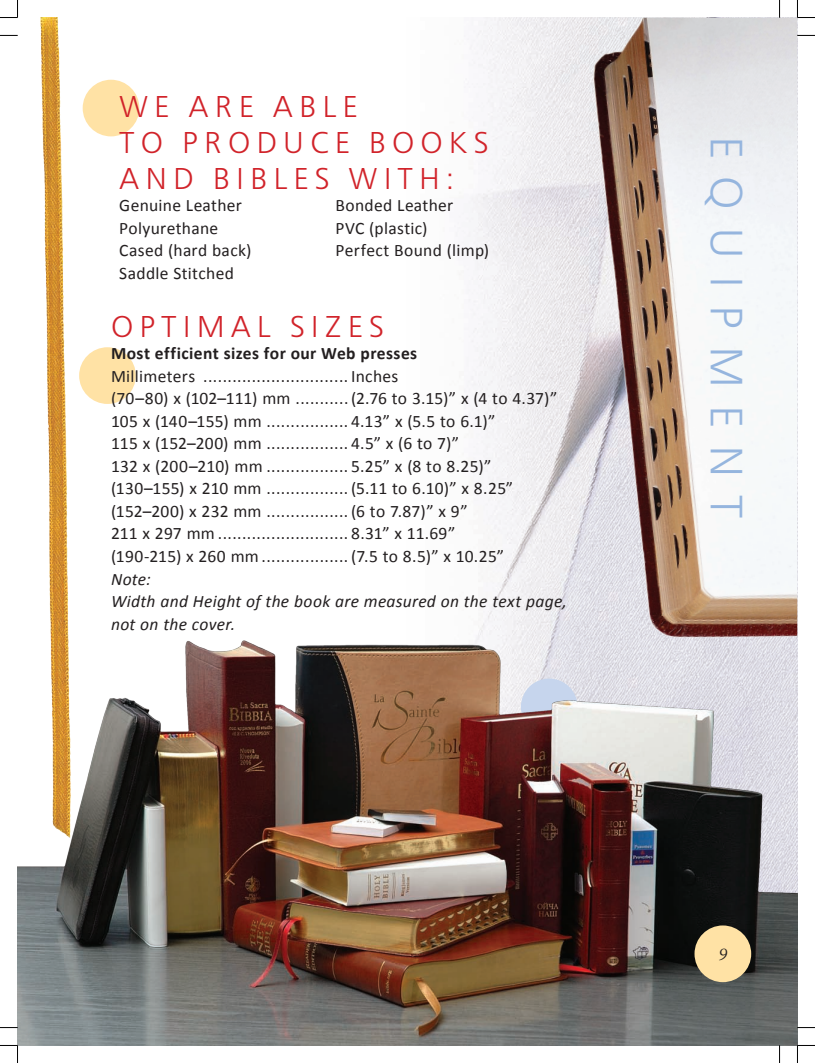
<style>
.page{position:relative;width:815px;height:1063px;background:#fff}
.page>*{position:absolute;margin:0;border:0;box-sizing:border-box;transform-origin:0 0}
.t1{font:45px "Free Set C";letter-spacing:.38em;color:#95b5de}
.t2{font:30px/36px "Free Set C";letter-spacing:.2em;color:#d1232a}
.t3{font:17.5px/22.5px "Calibri";letter-spacing:.015em;color:#231f20}
.t4{font:italic 17.5px/22.5px "Calibri";letter-spacing:.015em;color:#231f20}
.t5{font:700 17.5px "Calibri";letter-spacing:.025em;color:#231f20}
.t6{font:italic 300 17.5px "Warnock Pro";color:#231f20}
</style>
<div class="page">
<img style="left:456px;top:18px;width:96px;height:544px">
<div style="left:79px;top:347px;width:57px;height:57px;background:#ffe2a5;border-radius:50%"></div>
<img style="left:552px;top:18px;width:245px;height:544px">
<img style="left:18px;top:562px;width:779px;height:483px">
<div style="left:83px;top:80px;width:56px;height:56px;background:#ffe2a5;border-radius:50%"></div>
<img style="left:32px;top:18px;width:79px;height:863px">
<div style="left:694px;top:925px;width:57px;height:57px;background:#ffe2a5;border-radius:50%"></div>
<svg style="left:0;top:0;width:18px;height:18px"></svg>
<svg style="left:797px;top:0;width:18px;height:18px"></svg>
<svg style="left:0;top:1045px;width:18px;height:18px"></svg>
<svg style="left:797px;top:1045px;width:18px;height:18px"></svg>
<svg style="left:0;top:35px;width:18px;height:1px"></svg>
<svg style="left:0;top:1027px;width:18px;height:1px"></svg>
<svg style="left:797px;top:35px;width:18px;height:1px"></svg>
<svg style="left:797px;top:1027px;width:18px;height:1px"></svg>
<svg style="left:779px;top:0;width:1px;height:18px"></svg>
<svg style="left:779px;top:1045px;width:1px;height:18px"></svg>
<h2 class="t2" style="left:119px;top:90px;width:371px">WE ARE ABLE<br>TO PRODUCE BOOKS<br>AND BIBLES WITH:</h2>
<p class="t3" style="left:119px;top:194px;width:124px">Genuine Leather</p>
<p class="t3" style="left:336px;top:194px;width:119px">Bonded Leather</p>
<p class="t3" style="left:119px;top:217px;width:100px">Polyurethane</p>
<p class="t3" style="left:336px;top:217px;width:93px">PVC (plastic)</p>
<p class="t3" style="left:119px;top:239px;width:134px">Cased (hard back)</p>
<p class="t3" style="left:336px;top:239px;width:155px">Perfect Bound (limp)</p>
<p class="t3" style="left:119px;top:262px;width:116px">Saddle Stitched</p>
<h2 class="t2" style="left:111px;top:310px;width:274px">OPTIMAL SIZES</h2>
<p class="t5" style="left:111px;top:342px;width:308px">Most efficient sizes for our Web presses</p>
<p class="t3" style="left:111px;top:365px;width:448px">Millimeters .............................. Inches<br>(70–80) x (102–111) mm ...........(2.76 to 3.15)” x (4 to 4.37)” 105 x (140–155) mm ................. 4.13” x (5.5 to 6.1)”<br>115 x (152–200) mm ................. 4.5” x (6 to 7)”<br>132 x (200–210) mm ................. 5.25” x (8 to 8.25)” (130–155) x 210 mm ................. (5.11 to 6.10)” x 8.25” (152–200) x 232 mm ................. (6 to 7.87)” x 9”<br>211 x 297 mm ........................... 8.31” x 11.69”<br>(190-215) х 260 mm.................. (7.5 to 8.5)” x 10.25”</p>
<p class="t4" style="left:111px;top:567px;width:457px">Note:<br>Width and Height of the book are measured on the text page, not on the cover.</p>
<h1 class="t1" style="left:750px;top:136px;width:383px;rotate:90deg">EQUIPMENT</h1>
<p class="t6" style="left:718px;top:944px;width:10px">9</p>
</div>
